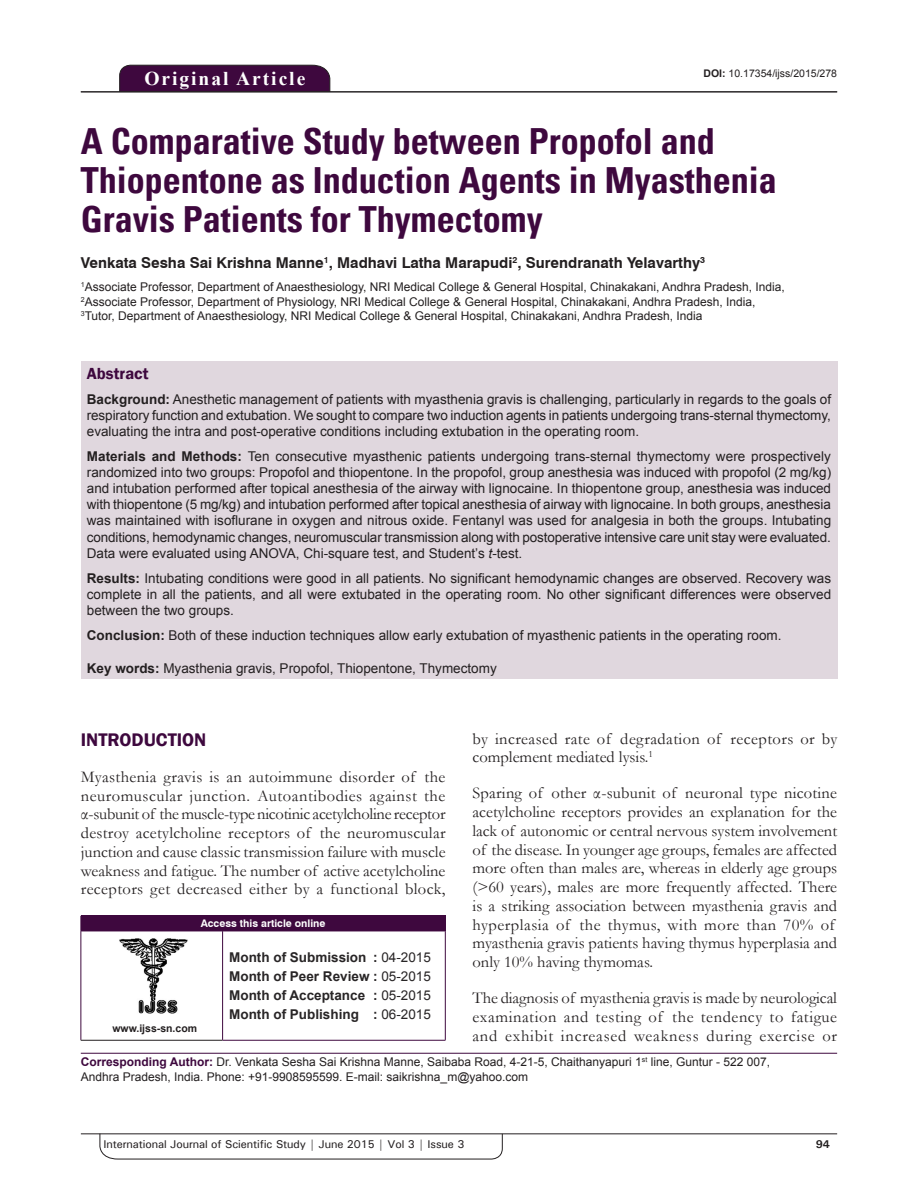
<style>
.page{position:relative;width:918px;height:1188px;background:#fff}
.page>*{position:absolute;margin:0;border:0;box-sizing:border-box;transform-origin:0 0}
.AT{font:700 condensed 36px/39px "Univers";color:#3e083e}
.AH{font:700 19.5px "Times New Roman";letter-spacing:.1em;color:#fff}
.t1{font:600 18.75px "Franklin Gothic";color:#3e083e}
.TX{font:16.5px/18.8px "Garamond";letter-spacing:.005em;color:#231f20;text-align:justify}
.TX-2{font:16.5px/18.8px "Garamond";letter-spacing:.025em;color:#231f20}
.ABSH{font:600 16.5px "Franklin Gothic";color:#3e083e}
.AU{font:700 15px "Swiss 721 BT";color:#231f20}
.ABS{font:13.5px/16.2px "Arial";color:#231f20;text-align:justify}
.HIS{font:700 13.5px/18.8px "Arial";color:#282526;text-align:justify}
.KWD{font:13.5px "Arial";color:#231f20}
.AFF{font:12px/14.4px "Arial";color:#231f20}
.ADD{font:12px/14.4px "Arial";color:#231f20}
.t2{font:500 11.25px "Univers";letter-spacing:-.01em;color:#231f20}
.t3{font:700 11.25px "Univers";color:#231f20}
.DOI{font:10.5px "Arial";color:#231f20}
.AAO{font:700 10.5px "Swiss 721 BT";color:#fff}
.Web{font:700 10.5px "Arial";color:#231f20}
.s1{font-weight:700}
.s2{font-style:italic}
.s3{font-weight:400}
.s4{font-weight:700;color:#3e083e}
</style>
<div class="page">
<hr style="left:81px;top:1134px;width:756px;height:1px;background:#231f20">
<svg style="left:100px;top:1133px;width:403px;height:26px"></svg>
<div style="left:119px;top:65px;width:211px;height:26px;background:#3e083e"></div>
<hr style="left:81px;top:91px;width:756px;height:1px;background:#231f20">
<div style="left:81px;top:361px;width:756px;height:318px;background:#e0d7de"></div>
<img style="left:119px;top:938px;width:69px;height:76px">
<div style="left:81px;top:916px;width:364px;height:15px;background:#3e083e"></div>
<svg style="left:445px;top:916px;width:1px;height:15px"></svg>
<hr style="left:81px;top:931px;width:142px;height:1px;background:#3e083e">
<hr style="left:81px;top:931px;width:1px;height:109px;background:#3e083e">
<hr style="left:81px;top:1040px;width:142px;height:1px;background:#231f20">
<hr style="left:223px;top:931px;width:223px;height:1px;background:#3e083e">
<hr style="left:222px;top:931px;width:1px;height:109px;background:#3e083e">
<hr style="left:445px;top:931px;width:1px;height:109px;background:#3e083e">
<hr style="left:223px;top:1040px;width:223px;height:1px;background:#3e083e">
<hr style="left:81px;top:1053px;width:756px;height:1px;background:#3e083e">
<p class="AH" style="left:144px;top:65px;width:162px">Original Article</p>
<p class="DOI" style="left:703px;top:66px;width:135px"><span class="s1">DOI:</span> 10.17354/ijss/2015/278</p>
<p class="AT" style="left:81px;top:122px;width:697px">A Comparative Study between Propofol and<br>Thiopentone as Induction Agents in Myasthenia<br>Gravis Patients for Thymectomy</p>
<p class="AU" style="left:81px;top:254px;width:626px">Venkata Sesha Sai Krishna Manne<sup>1</sup>, Madhavi Latha Marapudi<sup>2</sup>, Surendranath Yelavarthy<sup>3</sup></p>
<p class="AFF" style="left:81px;top:280px;width:706px"><sup>1</sup>Associate Professor, Department of Anaesthesiology, NRI Medical College &amp; General Hospital, Chinakakani, Andhra Pradesh, India,<br><sup>2</sup>Associate Professor, Department of Physiology, NRI Medical College &amp; General Hospital, Chinakakani, Andhra Pradesh, India,<br><sup>3</sup>Tutor, Department of Anaesthesiology, NRI Medical College &amp; General Hospital, Chinakakani, Andhra Pradesh, India</p>
<p class="ABSH" style="left:87px;top:363px;width:63px">Abstract</p>
<p class="ABS" style="left:87px;top:391px;width:746px"><span class="s1">Background:</span> Anesthetic management of patients with myasthenia gravis is challenging, particularly in regards to the goals of respiratory function and extubation. We sought to compare two induction agents in patients undergoing trans-sternal thymectomy, evaluating the intra and post-operative conditions including extubation in the operating room.</p>
<p class="ABS" style="left:87px;top:448px;width:746px"><span class="s1">Materials and Methods:</span> Ten consecutive myasthenic patients undergoing trans-sternal thymectomy were prospectively randomized into two groups: Propofol and thiopentone. In the propofol, group anesthesia was induced with propofol (2 mg/kg) and intubation performed after topical anesthesia of the airway with lignocaine. In thiopentone group, anesthesia was induced with thiopentone (5 mg/kg) and intubation performed after topical anesthesia of airway with lignocaine. In both groups, anesthesia was maintained with isoflurane in oxygen and nitrous oxide. Fentanyl was used for analgesia in both the groups. Intubating conditions, hemodynamic changes, neuromuscular transmission along with postoperative intensive care unit stay were evaluated.<br>Data were evaluated using ANOVA, Chi-square test, and Student’s <span class="s2">t</span>-test.</p>
<p class="ABS" style="left:87px;top:570px;width:746px"><span class="s1">Results:</span> Intubating conditions were good in all patients. No significant hemodynamic changes are observed. Recovery was complete in all the patients, and all were extubated in the operating room. No other significant differences were observed between the two groups.</p>
<p class="ABS" style="left:87px;top:627px;width:696px"><span class="s1">Conclusion:</span> Both of these induction techniques allow early extubation of myasthenic patients in the operating room.</p>
<p class="KWD" style="left:87px;top:659px;width:411px"><span class="s1">Key words:</span> Myasthenia gravis, Propofol, Thiopentone, Thymectomy</p>
<h1 class="t1" style="left:81px;top:728px;width:127px">INTRODUCTION</h1>
<p class="TX" style="left:81px;top:767px;width:366px">Myasthenia gravis is an autoimmune disorder of the neuromuscular junction. Autoantibodies against the α-subunit of the muscle-type nicotinic acetylcholine receptor destroy acetylcholine receptors of the neuromuscular junction and cause classic transmission failure with muscle weakness and fatigue. The number of active acetylcholine receptors get decreased either by a functional block,</p>
<p class="AAO" style="left:201px;top:917px;width:126px">Access this article online</p>
<p class="Web" style="left:112px;top:1021px;width:86px">www.ijss-sn.com</p>
<p class="HIS" style="left:229px;top:948px;width:203px">Month of Submission : <span class="s3">04-2015<br></span>Month of Peer Review : <span class="s3">05-2015<br></span>Month of Acceptance : <span class="s3">05-2015<br></span>Month of Publishing : <span class="s3">06-2015</span></p>
<p class="TX-2" style="left:473px;top:729px;width:366px">by increased rate of degradation of receptors or by complement mediated lysis.<sup>1</sup></p>
<p class="TX" style="left:473px;top:783px;width:366px;text-align:left">Sparing of other α-subunit of neuronal type nicotine acetylcholine receptors provides an explanation for the lack of autonomic or central nervous system involvement of the disease. In younger age groups, females are affected more often than males are, whereas in elderly age groups (&gt;60 years), males are more frequently affected. There is a striking association between myasthenia gravis and hyperplasia of the thymus, with more than 70% of myasthenia gravis patients having thymus hyperplasia and only 10% having thymomas.</p>
<p class="TX" style="left:473px;top:988px;width:366px">The diagnosis of myasthenia gravis is made by neurological examination and testing of the tendency to fatigue and exhibit increased weakness during exercise or</p>
<p class="ADD" style="left:81px;top:1055px;width:691px"><span class="s4">Corresponding Author:</span> Dr. Venkata Sesha Sai Krishna Manne, Saibaba Road, 4-21-5, Chaithanyapuri 1<sup>st</sup> line, Guntur - 522 007,<br>Andhra Pradesh, India. Phone: +91-9908595599. E-mail: saikrishna_m@yahoo.com</p>
<p class="t2" style="left:104px;top:1137px;width:362px">International Journal of Scientific Study | June 2015 | Vol 3 | Issue 3</p>
<p class="t3" style="left:816px;top:1137px;width:16px">94</p>
</div>
